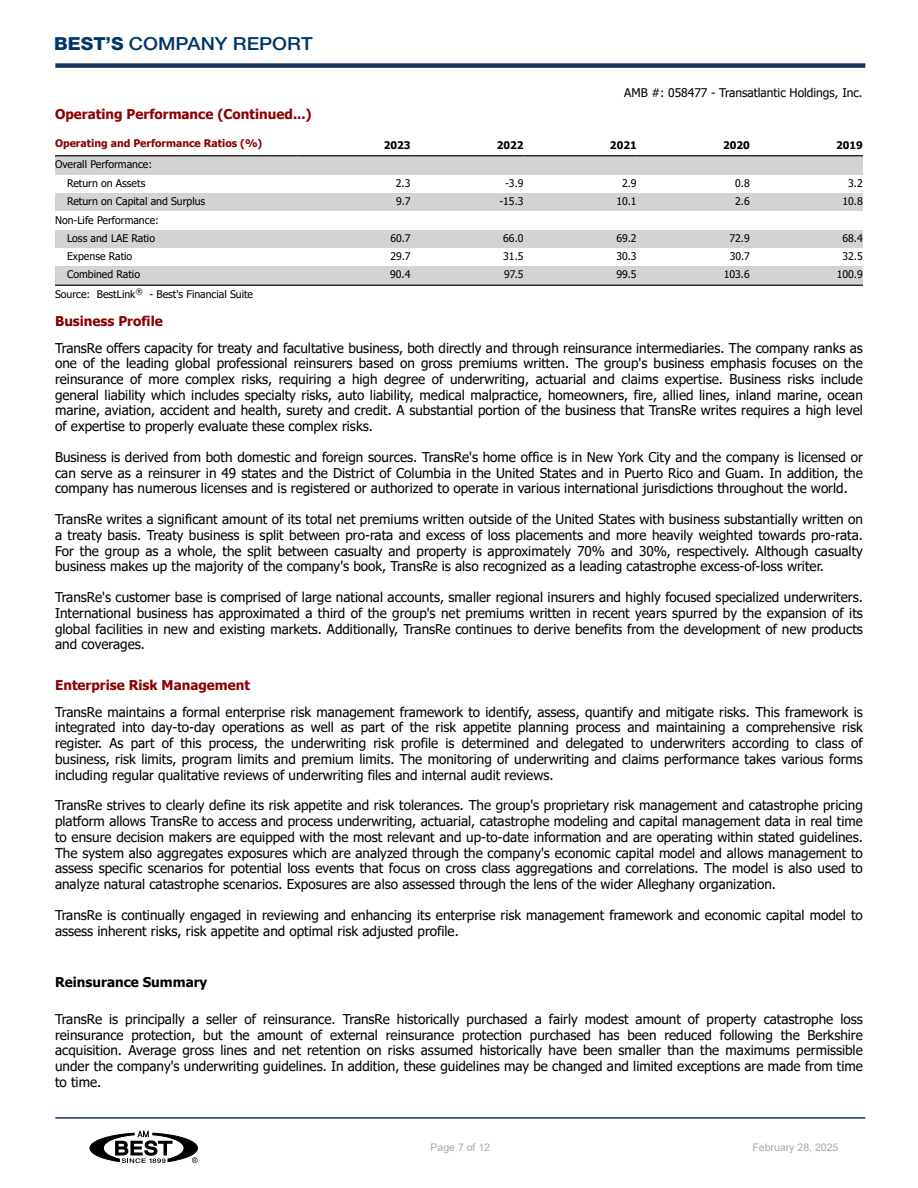
<style>
.page{position:relative;width:918px;height:1188px;background:#fff}
.page>*{position:absolute;margin:0;border:0;box-sizing:border-box;transform-origin:0 0}
.t1{font:500 18px "Helvetica Neue";color:#003768;scale:1.09 1}
.t2{font:13.5px/15.8px "Tahoma";color:#000;text-align:justify}
.t3{font:700 13.5px "Tahoma";color:#8b0000}
.t4{font:700 13.5px "Tahoma";color:#000}
.t5{font:12px "Tahoma";color:#000}
.t6{font:10.5px/18.9px "Tahoma";color:#000;text-align:center}
.t7{font:700 10.5px "Tahoma";color:#8b0000}
.t8{font:10.5px "Arial";color:#a7a9ac}
.t9{font:700 10.5px "Tahoma";color:#000}
.s1{font-weight:800}
</style>
<div class="page">
<svg style="left:89px;top:1131px;width:109px;height:32px"></svg>
<div style="left:55px;top:63px;width:810px;height:5px;background:#15355c"></div>
<hr style="left:55px;top:1117px;width:810px;height:2px;background:#15355c">
<div style="left:55px;top:156px;width:808px;height:19px;background:#d3d3d3"></div>
<div style="left:55px;top:193px;width:808px;height:19px;background:#d3d3d3"></div>
<div style="left:55px;top:230px;width:808px;height:18px;background:#d3d3d3"></div>
<div style="left:55px;top:266px;width:808px;height:19px;background:#d3d3d3"></div>
<hr style="left:55px;top:285px;width:808px;height:1px;background:#000">
<hr style="left:55px;top:155px;width:242px;height:1px;background:#000">
<hr style="left:297px;top:155px;width:114px;height:1px;background:#000">
<hr style="left:411px;top:155px;width:113px;height:1px;background:#000">
<hr style="left:524px;top:155px;width:113px;height:1px;background:#000">
<hr style="left:637px;top:155px;width:113px;height:1px;background:#000">
<hr style="left:750px;top:155px;width:113px;height:1px;background:#000">
<h1 class="t1" style="left:54px;top:33px;width:239px"><span class="s1">BEST’S</span> COMPANY REPORT</h1>
<p class="t5" style="left:624px;top:84px;width:240px">AMB #: 058477 - Transatlantic Holdings, Inc.</p>
<p class="t3" style="left:55px;top:105px;width:258px">Operating Performance (Continued...)</p>
<p class="t7" style="left:55px;top:136px;width:209px">Operating and Performance Ratios (%)</p>
<p class="t9" style="left:384px;top:138px;width:28px">2023</p>
<p class="t9" style="left:497px;top:138px;width:28px">2022</p>
<p class="t9" style="left:610px;top:138px;width:28px">2021</p>
<p class="t9" style="left:723px;top:138px;width:28px">2020</p>
<p class="t9" style="left:836px;top:138px;width:28px">2019</p>
<p class="t6" style="left:55px;top:156px;width:99px">Overall Performance:<br>Return on Assets</p>
<p class="t6" style="left:396px;top:175px;width:16px">2.3</p>
<p class="t6" style="left:505px;top:175px;width:20px">-3.9</p>
<p class="t6" style="left:622px;top:175px;width:16px">2.9</p>
<p class="t6" style="left:735px;top:175px;width:16px">0.8</p>
<p class="t6" style="left:848px;top:175px;width:16px">3.2</p>
<p class="t6" style="left:67px;top:193px;width:140px">Return on Capital and Surplus</p>
<p class="t6" style="left:396px;top:193px;width:16px">9.7</p>
<p class="t6" style="left:499px;top:193px;width:26px">-15.3</p>
<p class="t6" style="left:616px;top:193px;width:22px">10.1</p>
<p class="t6" style="left:735px;top:193px;width:16px">2.6</p>
<p class="t6" style="left:843px;top:193px;width:22px">10.8</p>
<p class="t6" style="left:67px;top:211px;width:93px;line-height:18.3px;text-align:left;text-indent:-12px">Non-Life Performance:<br>Loss and LAE Ratio</p>
<p class="t6" style="left:390px;top:229px;width:22px">60.7</p>
<p class="t6" style="left:503px;top:229px;width:22px">66.0</p>
<p class="t6" style="left:616px;top:229px;width:22px">69.2</p>
<p class="t6" style="left:729px;top:229px;width:22px">72.9</p>
<p class="t6" style="left:843px;top:229px;width:22px">68.4</p>
<p class="t6" style="left:67px;top:248px;width:67px">Expense Ratio</p>
<p class="t6" style="left:390px;top:248px;width:22px">29.7</p>
<p class="t6" style="left:503px;top:248px;width:22px">31.5</p>
<p class="t6" style="left:616px;top:248px;width:22px">30.3</p>
<p class="t6" style="left:730px;top:248px;width:22px">30.7</p>
<p class="t6" style="left:843px;top:248px;width:22px">32.5</p>
<p class="t6" style="left:67px;top:266px;width:74px">Combined Ratio</p>
<p class="t6" style="left:390px;top:266px;width:22px">90.4</p>
<p class="t6" style="left:504px;top:266px;width:21px">97.5</p>
<p class="t6" style="left:616px;top:266px;width:22px">99.5</p>
<p class="t6" style="left:724px;top:266px;width:28px">103.6</p>
<p class="t6" style="left:837px;top:266px;width:28px">100.9</p>
<p class="t6" style="left:55px;top:285px;width:200px">Source: BestLink<sup>®</sup> - Best's Financial Suite</p>
<p class="t3" style="left:55px;top:312px;width:109px">Business Profile</p>
<p class="t2" style="left:55px;top:340px;width:809px">TransRe offers capacity for treaty and facultative business, both directly and through reinsurance intermediaries. The company ranks as one of the leading global professional reinsurers based on gross premiums written. The group's business emphasis focuses on the reinsurance of more complex risks, requiring a high degree of underwriting, actuarial and claims expertise. Business risks include general liability which includes specialty risks, auto liability, medical malpractice, homeowners, fire, allied lines, inland marine, ocean marine, aviation, accident and health, surety and credit. A substantial portion of the business that TransRe writes requires a high level of expertise to properly evaluate these complex risks.</p>
<p class="t2" style="left:55px;top:450px;width:809px">Business is derived from both domestic and foreign sources. TransRe's home office is in New York City and the company is licensed or can serve as a reinsurer in 49 states and the District of Columbia in the United States and in Puerto Rico and Guam. In addition, the company has numerous licenses and is registered or authorized to operate in various international jurisdictions throughout the world.</p>
<p class="t2" style="left:55px;top:512px;width:809px">TransRe writes a significant amount of its total net premiums written outside of the United States with business substantially written on a treaty basis. Treaty business is split between pro-rata and excess of loss placements and more heavily weighted towards pro-rata.<br>For the group as a whole, the split between casualty and property is approximately 70% and 30%, respectively. Although casualty business makes up the majority of the company's book, TransRe is also recognized as a leading catastrophe excess-of-loss writer.</p>
<p class="t2" style="left:55px;top:590px;width:809px">TransRe's customer base is comprised of large national accounts, smaller regional insurers and highly focused specialized underwriters.<br>International business has approximated a third of the group's net premiums written in recent years spurred by the expansion of its global facilities in new and existing markets. Additionally, TransRe continues to derive benefits from the development of new products and coverages.</p>
<p class="t3" style="left:55px;top:676px;width:197px">Enterprise Risk Management</p>
<p class="t2" style="left:55px;top:705px;width:809px">TransRe maintains a formal enterprise risk management framework to identify, assess, quantify and mitigate risks. This framework is integrated into day-to-day operations as well as part of the risk appetite planning process and maintaining a comprehensive risk register. As part of this process, the underwriting risk profile is determined and delegated to underwriters according to class of business, risk limits, program limits and premium limits. The monitoring of underwriting and claims performance takes various forms including regular qualitative reviews of underwriting files and internal audit reviews.</p>
<p class="t2" style="left:55px;top:798px;width:809px">TransRe strives to clearly define its risk appetite and risk tolerances. The group's proprietary risk management and catastrophe pricing platform allows TransRe to access and process underwriting, actuarial, catastrophe modeling and capital management data in real time to ensure decision makers are equipped with the most relevant and up-to-date information and are operating within stated guidelines.<br>The system also aggregates exposures which are analyzed through the company's economic capital model and allows management to assess specific scenarios for potential loss events that focus on cross class aggregations and correlations. The model is also used to analyze natural catastrophe scenarios. Exposures are also assessed through the lens of the wider Alleghany organization.</p>
<p class="t2" style="left:55px;top:908px;width:809px">TransRe is continually engaged in reviewing and enhancing its enterprise risk management framework and economic capital model to assess inherent risks, risk appetite and optimal risk adjusted profile.</p>
<p class="t4" style="left:55px;top:973px;width:154px">Reinsurance Summary</p>
<p class="t2" style="left:55px;top:1012px;width:809px">TransRe is principally a seller of reinsurance. TransRe historically purchased a fairly modest amount of property catastrophe loss reinsurance protection, but the amount of external reinsurance protection purchased has been reduced following the Berkshire acquisition. Average gross lines and net retention on risks assumed historically have been smaller than the maximums permissible under the company's underwriting guidelines. In addition, these guidelines may be changed and limited exceptions are made from time to time.</p>
<p class="t8" style="left:431px;top:1140px;width:61px">Page 7 of 12</p>
<p class="t8" style="left:753px;top:1140px;width:87px">February 28, 2025</p>
</div>
